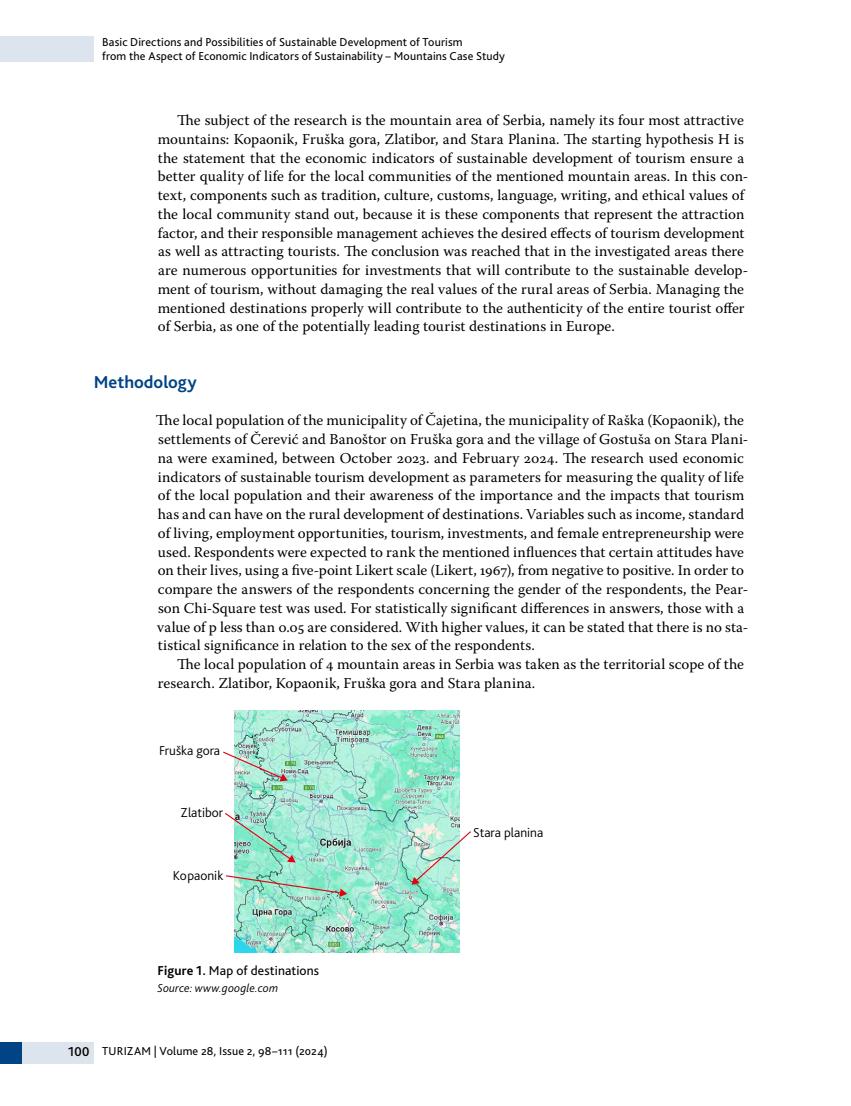
<style>
.page{position:relative;width:851px;height:1106px;background:#fff}
.page>*{position:absolute;margin:0;border:0;box-sizing:border-box;transform-origin:0 0}
.t1{font:700 18px "Bliss Pro";color:#004485}
.t2{font:15px/18.8px "Warnock Pro";letter-spacing:.005em;color:#000}
.t3{font:300 13.5px "Bliss Pro";color:#000}
.t4{font:13.5px "Bliss Pro";letter-spacing:.01em;color:#000}
.t5{font:12px/14.4px "Bliss Pro";letter-spacing:.015em;color:#000}
.t6{font:italic 300 12px "Bliss Pro";letter-spacing:.01em;color:#000}
.s1{font-weight:700}
.s2{font-weight:500;font-size:13.5px}
</style>
<div class="page">
<div style="left:0;top:1042px;width:94px;height:21px;background:#dce4ed"></div>
<div style="left:0;top:36px;width:94px;height:26px;background:#dce4ed"></div>
<div style="left:0;top:1042px;width:21px;height:21px;background:#004485"></div>
<img style="left:235px;top:710px;width:224px;height:242px">
<img style="left:223px;top:750px;width:65px;height:31px">
<svg style="left:225px;top:811px;width:70px;height:51px;background:#a0dac7"></svg>
<svg style="left:226px;top:874px;width:121px;height:23px;background:#9fd8c3"></svg>
<svg style="left:411px;top:830px;width:60px;height:54px"></svg>
<p class="t5" style="left:102px;top:34px;width:404px">Basic Directions and Possibilities of Sustainable Development of Tourism<br>from the Aspect of Economic Indicators of Sustainability – Mountains Case Study</p>
<p class="t2" style="left:158px;top:110px;width:592px;text-indent:20px">The subject of the research is the mountain area of Serbia, namely its four most attractive mountains: Kopaonik, Fruška gora, Zlatibor, and Stara Planina. The starting hypothesis H is the statement that the economic indicators of sustainable development of tourism ensure a better quality of life for the local communities of the mentioned mountain areas. In this con&shy;text, components such as tradition, culture, customs, language, writing, and ethical values of the local community stand out, because it is these components that represent the attraction factor, and their responsible management achieves the desired effects of tourism development as well as attracting tourists. The conclusion was reached that in the investigated areas there are numerous opportunities for investments that will contribute to the sustainable develop&shy;ment of tourism, without damaging the real values of the rural areas of Serbia. Managing the mentioned destinations properly will contribute to the authenticity of the entire tourist offer of Serbia, as one of the potentially leading tourist destinations in Europe.</p>
<p class="t1" style="left:94px;top:370px;width:104px">Methodology</p>
<p class="t2" style="left:156px;top:410px;width:594px">The local population of the municipality of Čajetina, the municipality of Raška (Kopaonik), the settlements of Čerević and Banoštor on Fruška gora and the village of Gostuša on Stara Plani&shy;na were examined, between October 2023. and February 2024. The research used economic indicators of sustainable tourism development as parameters for measuring the quality of life of the local population and their awareness of the importance and the impacts that tourism has and can have on the rural development of destinations. Variables such as income, standard of living, employment opportunities, tourism, investments, and female entrepreneurship were used. Respondents were expected to rank the mentioned influences that certain attitudes have on their lives, using a five-point Likert scale (Likert, 1967), from negative to positive. In order to compare the answers of the respondents concerning the gender of the respondents, the Pear&shy;son Chi-Square test was used. For statistically significant differences in answers, those with a value of p less than 0.05 are considered. With higher values, it can be stated that there is no sta&shy;tistical significance in relation to the sex of the respondents.</p>
<p class="t2" style="left:158px;top:654px;width:587px;text-indent:19px">The local population of 4 mountain areas in Serbia was taken as the territorial scope of the research. Zlatibor, Kopaonik, Fruška gora and Stara planina.</p>
<p class="t3" style="left:159px;top:742px;width:63px">Fruška gora</p>
<p class="t3" style="left:180px;top:804px;width:44px">Zlatibor</p>
<p class="t3" style="left:173px;top:866px;width:52px">Kopaonik</p>
<p class="t4" style="left:157px;top:962px;width:163px"><span class="s1">Figure 1.</span> Map of destinations</p>
<p class="t6" style="left:157px;top:980px;width:122px">Source: www.google.com</p>
<p class="t5" style="left:67px;top:1043px;width:261px"><span class="s2">100</span> TURIZAM | Volume 28, Issue 2, 98–111 (2024)</p>
<p class="t3" style="left:473px;top:824px;width:72px">Stara planina</p>
</div>
